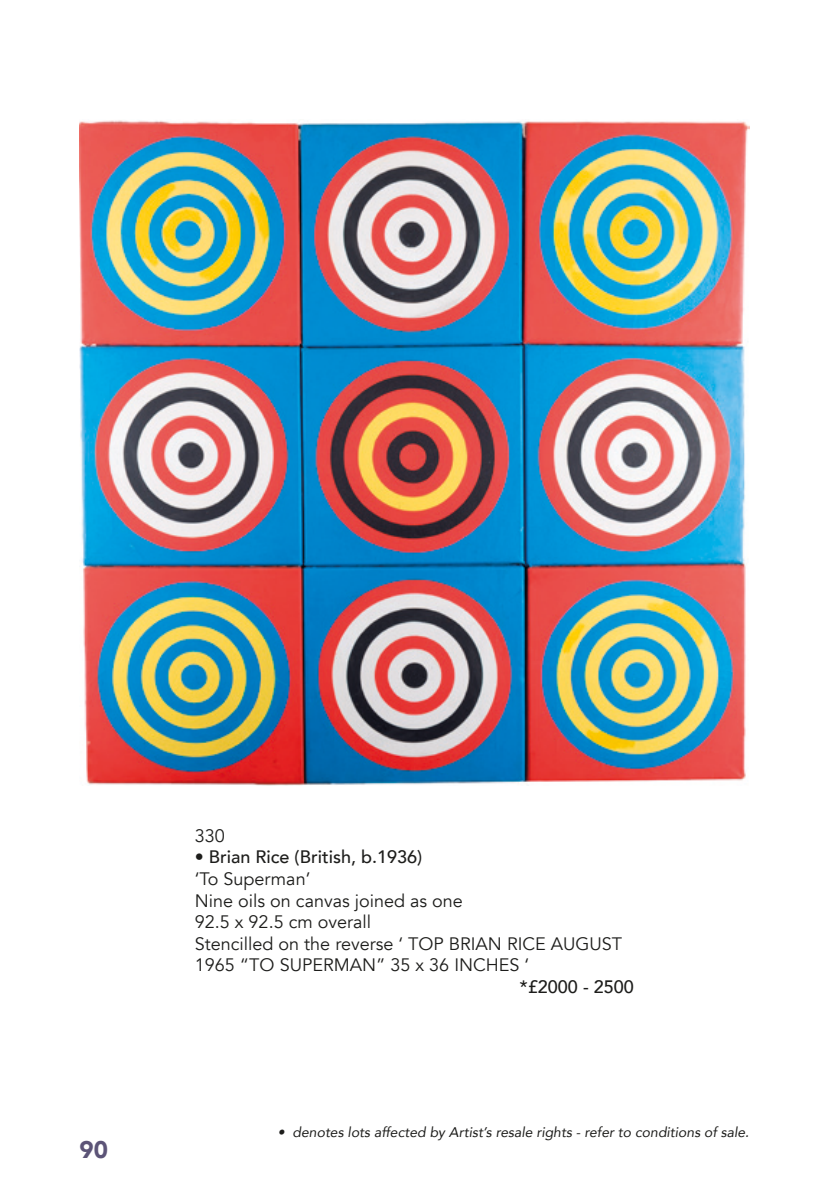
<style>
.page{position:relative;width:840px;height:1191px;background:#fff}
.page>*{position:absolute;margin:0;border:0;box-sizing:border-box;transform-origin:0 0}
.t1{font:900 24px "Avenir";color:#5c5477}
.BHL_text_new{font:18px/21.6px "Avenir";color:#1d1d1b}
.BHL_text_new-2{font:500 18px "Avenir";color:#1d1d1b}
.BHL_price_new{font:500 18px "Avenir";color:#1d1d1b}
.t2{font:italic 14px "Avenir";color:#1d1d1b}
</style>
<div class="page">
<img style="left:79px;top:120px;width:669px;height:665px">
<h1 class="t1" style="left:79px;top:1128px;width:30px">90</h1>
<p class="BHL_text_new" style="left:195px;top:825px;width:32px">330</p>
<p class="BHL_text_new-2" style="left:195px;top:841px;width:229px">• Brian Rice (British, b.1936)</p>
<p class="BHL_text_new" style="left:195px;top:868px;width:117px">‘To Superman’</p>
<p class="BHL_text_new" style="left:195px;top:890px;width:269px">Nine oils on canvas joined as one</p>
<p class="BHL_text_new" style="left:195px;top:911px;width:178px">92.5 x 92.5 cm overall</p>
<p class="BHL_text_new" style="left:195px;top:933px;width:428px">Stencilled on the reverse ‘ TOP BRIAN RICE AUGUST<br>1965 “TO SUPERMAN” 35 x 36 INCHES ‘</p>
<p class="BHL_price_new" style="left:519px;top:971px;width:116px">*£2000 - 2500</p>
<p class="t2" style="left:277px;top:1123px;width:472px">• denotes lots affected by Artist’s resale rights - refer to conditions of sale.</p>
</div>
